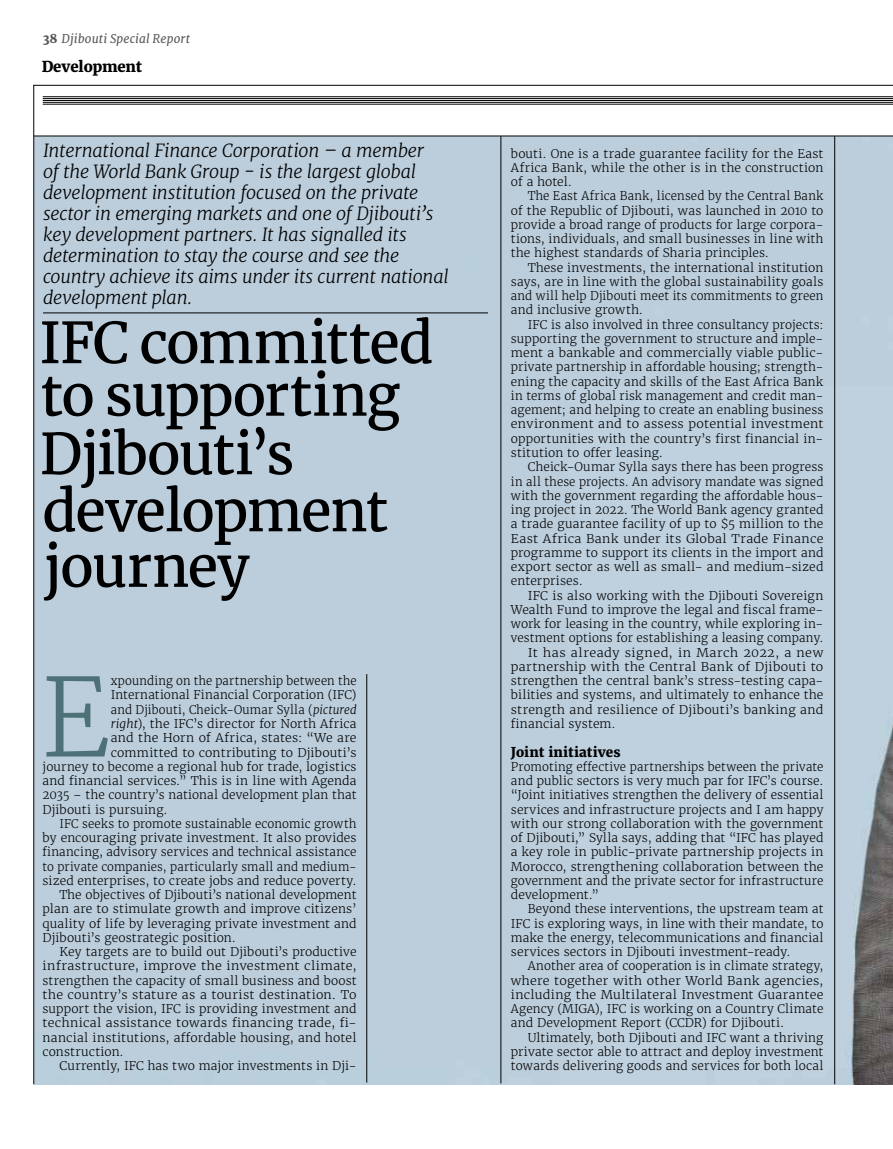
<style>
.page{position:relative;width:893px;height:1149px;background:#fff}
.page>*{position:absolute;margin:0;border:0;box-sizing:border-box;transform-origin:0 0}
.t1{font:300 107.85px "Merriweather";color:#4d7176}
.t2{font:56.25px/56.2px "Merriweather";letter-spacing:-.03em;color:#000}
.t3{font:italic 300 18px/21px "Merriweather";letter-spacing:-.015em;color:#000}
.t4{font:800 15px "Merriweather";letter-spacing:-.015em;color:#000}
.t5{font:800 13.5px "Merriweather";letter-spacing:.005em;color:#000}
.t6{font:300 12px/14.2px "Merriweather";letter-spacing:.015em;color:#000;text-align:justify}
.t7{font:300 12px/14.2px "Merriweather";letter-spacing:.015em;color:#000;text-align:justify;scale:.96 1}
.t8{font:300 12px "Merriweather";letter-spacing:.015em;color:#000;scale:1.04 1}
.t9{font:300 12px "Merriweather";letter-spacing:.015em;color:#000;scale:.95 1}
.t10{font:300 12px "Merriweather";letter-spacing:.04em;color:#000;scale:1.05 1}
.t11{font:italic 12px "Merriweather";letter-spacing:.01em;color:#575654}
.s1{font-weight:800;font-style:normal}
.s2{font-style:italic}
</style>
<div class="page">
<div style="left:34px;top:85px;width:859px;height:999px;background:#bccedc"></div>
<hr style="left:43px;top:104px;width:850px;height:1px;background:#000">
<hr style="left:43px;top:102px;width:850px;height:1px;background:#000">
<hr style="left:43px;top:100px;width:850px;height:1px;background:#000">
<hr style="left:43px;top:98px;width:850px;height:1px;background:#000">
<hr style="left:43px;top:96px;width:850px;height:1px;background:#000">
<hr style="left:34px;top:136px;width:859px;height:1px;background:#000">
<hr style="left:366px;top:674px;width:1px;height:408px;background:#000">
<hr style="left:501px;top:136px;width:1px;height:947px;background:#000">
<hr style="left:834px;top:136px;width:1px;height:947px;background:#000">
<p class="t11" style="left:43px;top:32px;width:149px"><span class="s1">38</span> Djibouti Special Report</p>
<p class="t4" style="left:42px;top:57px;width:102px">Development</p>
<p class="t3" style="left:43px;top:140px;width:407px">International Finance Corporation – a member<br>of the World Bank Group - is the largest global development institution focused on the private sector in emerging markets and one of Djibouti’s key development partners. It has signalled its determination to stay the course and see the country achieve its aims under its current national development plan.</p>
<h2 class="t2" style="left:39px;top:317px;width:396px;line-height:52.5px">IFC committed to supporting</h2>
<h2 class="t2" style="left:39px;top:426px;width:350px">Djibouti’s development journey</h2>
<h1 class="t1" style="left:41px;top:650px;width:71px">E</h1>
<p class="t9" style="left:111px;top:673px;width:260px">xpounding on the partnership between the</p>
<p class="t6" style="left:111px;top:687px;width:247px">International Financial Corporation (IFC)</p>
<p class="t9" style="left:111px;top:701px;width:260px">and Djibouti, Cheick-Oumar Sylla (<span class="s2">pictured</span></p>
<p class="t6" style="left:111px;top:716px;width:247px"><span class="s2">right</span>), the IFC’s director for North Africa</p>
<p class="t6" style="left:111px;top:730px;width:247px">and the Horn of Africa, states: “We are</p>
<p class="t6" style="left:111px;top:744px;width:247px">committed to contributing to Djibouti’s</p>
<p class="t6" style="left:43px;top:759px;width:316px">journey to become a regional hub for trade, logistics</p>
<p class="t6" style="left:43px;top:773px;width:316px">and financial services.” This is in line with Agenda</p>
<p class="t6" style="left:43px;top:787px;width:316px">2035 – the country’s national development plan that</p>
<p class="t6" style="left:43px;top:801px;width:126px">Djibouti is pursuing.</p>
<p class="t7" style="left:60px;top:816px;width:311px">IFC seeks to promote sustainable economic growth</p>
<p class="t6" style="left:43px;top:830px;width:316px">by encouraging private investment. It also provides</p>
<p class="t6" style="left:43px;top:844px;width:316px">financing, advisory services and technical assistance</p>
<p class="t9" style="left:43px;top:858px;width:332px">to private companies, particularly small and medium-</p>
<p class="t6" style="left:43px;top:873px;width:316px">sized enterprises, to create jobs and reduce poverty.</p>
<p class="t6" style="left:60px;top:887px;width:299px">The objectives of Djibouti’s national development</p>
<p class="t6" style="left:43px;top:901px;width:316px">plan are to stimulate growth and improve citizens’</p>
<p class="t6" style="left:43px;top:915px;width:316px">quality of life by leveraging private investment and</p>
<p class="t6" style="left:43px;top:930px;width:195px">Djibouti’s geostrategic position.</p>
<p class="t6" style="left:60px;top:944px;width:299px">Key targets are to build out Djibouti’s productive</p>
<p class="t8" style="left:43px;top:958px;width:303px">infrastructure, improve the investment climate,</p>
<p class="t6" style="left:43px;top:972px;width:316px">strengthen the capacity of small business and boost</p>
<p class="t6" style="left:43px;top:987px;width:316px">the country’s stature as a tourist destination. To</p>
<p class="t6" style="left:43px;top:1001px;width:316px">support the vision, IFC is providing investment and</p>
<p class="t8" style="left:43px;top:1015px;width:303px">technical assistance towards financing trade, fi-</p>
<p class="t6" style="left:43px;top:1029px;width:316px">nancial institutions, affordable housing, and hotel</p>
<p class="t6" style="left:43px;top:1044px;width:83px">construction.</p>
<p class="t6" style="left:60px;top:1058px;width:299px">Currently, IFC has two major investments in Dji-</p>
<p class="t6" style="left:511px;top:146px;width:314px">bouti. One is a trade guarantee facility for the East Africa Bank, while the other is in the construction of a hotel.</p>
<p class="t7" style="left:511px;top:189px;width:327px;text-indent:17px">The East Africa Bank, licensed by the Central Bank of the Republic of Djibouti, was launched in 2010 to provide a broad range of products for large corpora&shy;tions, individuals, and small businesses in line with the highest standards of Sharia principles.</p>
<p class="t6" style="left:511px;top:260px;width:314px;text-indent:17px">These investments, the international institution says, are in line with the global sustainability goals and will help Djibouti meet its commitments to green and inclusive growth.</p>
<p class="t6" style="left:511px;top:317px;width:314px;text-indent:17px">IFC is also involved in three consultancy projects: supporting the government to structure and imple&shy;ment a bankable and commercially viable public&shy;private partnership in affordable housing; strength&shy;ening the capacity and skills of the East Africa Bank in terms of global risk management and credit man&shy;agement; and helping to create an enabling business environment and to assess potential investment opportunities with the country’s first financial in&shy;stitution to offer leasing.</p>
<p class="t6" style="left:511px;top:459px;width:314px;text-indent:17px">Cheick-Oumar Sylla says there has been progress in all these projects. An advisory mandate was signed with the government regarding the affordable hous&shy;ing project in 2022. The World Bank agency granted a trade guarantee facility of up to $5 million to the East Africa Bank under its Global Trade Finance programme to support its clients in the import and export sector as well as small- and medium-sized enterprises.</p>
<p class="t6" style="left:528px;top:588px;width:297px">IFC is also working with the Djibouti Sovereign</p>
<p class="t6" style="left:511px;top:602px;width:314px">Wealth Fund to improve the legal and fiscal frame-</p>
<p class="t6" style="left:511px;top:616px;width:314px">work for leasing in the country, while exploring in-</p>
<p class="t6" style="left:511px;top:630px;width:314px">vestment options for establishing a leasing company.</p>
<p class="t10" style="left:528px;top:644px;width:283px">It has already signed, in March 2022, a new</p>
<p class="t8" style="left:511px;top:659px;width:302px">partnership with the Central Bank of Djibouti to</p>
<p class="t6" style="left:511px;top:673px;width:314px">strengthen the central bank’s stress-testing capa-</p>
<p class="t6" style="left:511px;top:687px;width:314px">bilities and systems, and ultimately to enhance the</p>
<p class="t6" style="left:511px;top:702px;width:314px">strength and resilience of Djibouti’s banking and</p>
<p class="t6" style="left:511px;top:716px;width:106px">financial system.</p>
<p class="t5" style="left:511px;top:742px;width:111px">Joint initiatives</p>
<p class="t7" style="left:511px;top:759px;width:327px">Promoting effective partnerships between the private and public sectors is very much par for IFC’s course. “Joint initiatives strengthen the delivery of essential services and infrastructure projects and I am happy with our strong collaboration with the government of Djibouti,” Sylla says, adding that “IFC has played a key role in public-private partnership projects in Morocco, strengthening collaboration between the government and the private sector for infrastructure development.”</p>
<p class="t6" style="left:511px;top:901px;width:314px;text-indent:17px">Beyond these interventions, the upstream team at IFC is exploring ways, in line with their mandate, to make the energy, telecommunications and financial services sectors in Djibouti investment-ready.</p>
<p class="t6" style="left:511px;top:958px;width:314px;text-indent:17px">Another area of cooperation is in climate strategy, where together with other World Bank agencies, including the Multilateral Investment Guarantee Agency (MIGA), IFC is working on a Country Climate and Development Report (CCDR) for Djibouti.</p>
<p class="t6" style="left:511px;top:1029px;width:314px;text-indent:17px">Ultimately, both Djibouti and IFC want a thriving private sector able to attract and deploy investment towards delivering goods and services for both local</p>
</div>
